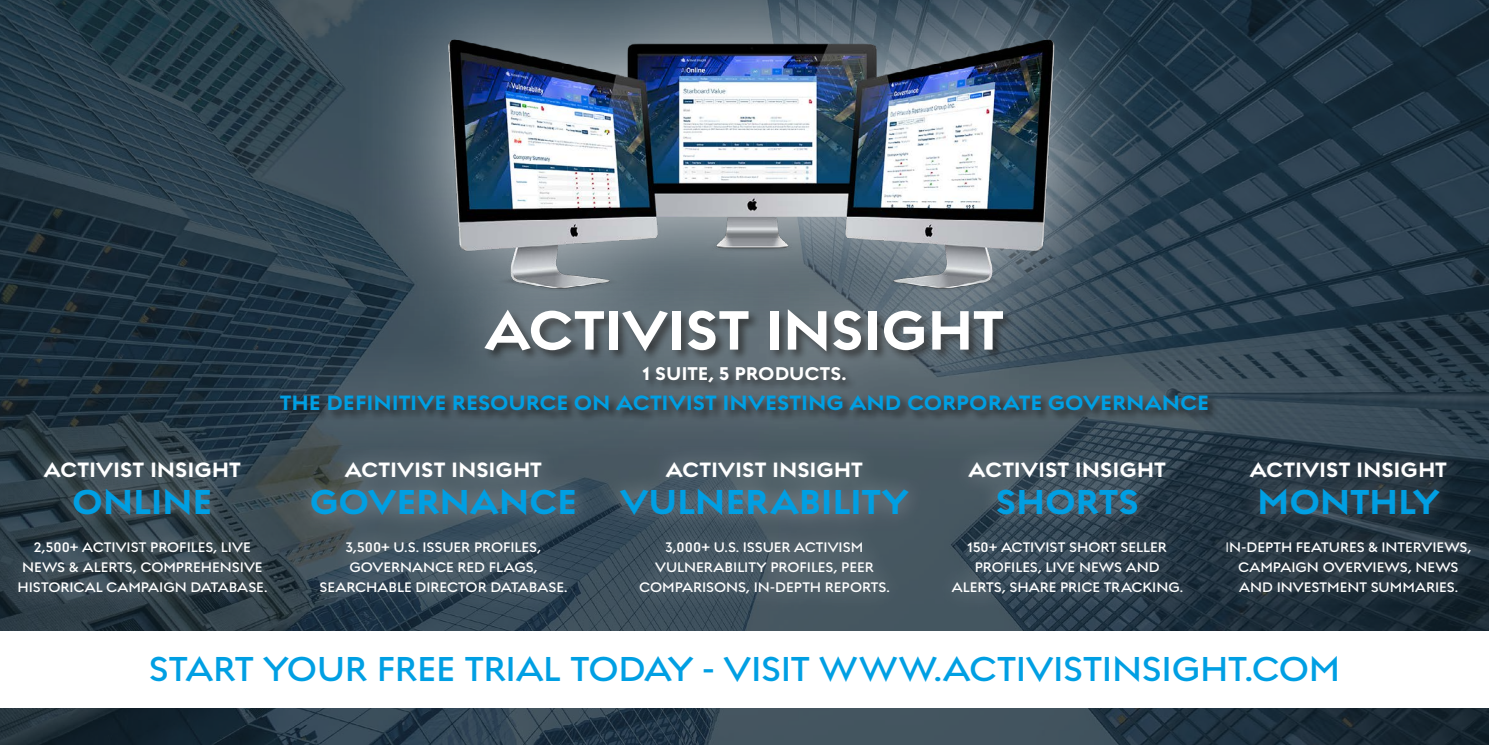
<style>
.page{position:relative;width:1489px;height:745px;background:#fff}
.page>*{position:absolute;margin:0;border:0;box-sizing:border-box;transform-origin:0 0}
.t1{font:700 60px "Regulator Nova";letter-spacing:-.01em;color:#fff}
.t2{font:600 37.5px "Regulator Nova";letter-spacing:-.01em;color:#009fe3}
.t3{font:700 37.5px "Regulator Nova";letter-spacing:-.005em;color:#009fe3}
.t4{font:700 22.5px "Regulator Nova";color:#fff}
.t5{font:700 22.5px "Regulator Nova";letter-spacing:-.005em;color:#009fe3}
.t6{font:700 20px "Regulator Nova";letter-spacing:-.005em;color:#fff}
.t7{font:600 15px/20px "Regulator Nova";letter-spacing:-.005em;color:#fff;text-align:center}
.s1{font-weight:500}
</style>
<div class="page">
<img style="left:0;top:0;width:1488px;height:744px">
<div style="left:232px;top:255px;width:1025px;height:209px;background:#fff;opacity:.75"></div>
<div style="left:346px;top:0;width:810px;height:390px;background:#fff;opacity:.75"></div>
<img style="left:379px;top:36px;width:730px;height:254px">
<div style="left:0;top:441px;width:282px;height:169px;background:#fff;opacity:.4"></div>
<div style="left:292px;top:441px;width:302px;height:169px;background:#fff;opacity:.4"></div>
<div style="left:602px;top:441px;width:324px;height:169px;background:#fff;opacity:.4"></div>
<div style="left:934px;top:441px;width:264px;height:169px;background:#fff;opacity:.4"></div>
<div style="left:1207px;top:441px;width:280px;height:169px;background:#fff;opacity:.4"></div>
<div style="left:0;top:630px;width:1488px;height:76px;background:#fff"></div>
<h1 class="t1" style="left:485px;top:294px;width:521px">ACTIVIST INSIGHT</h1>
<h3 class="t6" style="left:642px;top:361px;width:205px">1 SUITE, 5 PRODUCTS.</h3>
<h3 class="t5" style="left:280px;top:389px;width:930px">THE DEFINITIVE RESOURCE ON ACTIVIST INVESTING AND CORPORATE GOVERNANCE</h3>
<h3 class="t4" style="left:44px;top:455px;width:199px">ACTIVIST INSIGHT</h3>
<h2 class="t3" style="left:72px;top:479px;width:142px">ONLINE</h2>
<p class="t7" style="left:18px;top:536px;width:251px">2,500+ ACTIVIST PROFILES, LIVE<br>NEWS &amp; ALERTS, COMPREHENSIVE<br>HISTORICAL CAMPAIGN DATABASE.</p>
<h3 class="t4" style="left:345px;top:455px;width:199px">ACTIVIST INSIGHT</h3>
<h2 class="t3" style="left:310px;top:479px;width:269px">GOVERNANCE</h2>
<p class="t7" style="left:319px;top:536px;width:249px">3,500+ U.S. ISSUER PROFILES,<br>GOVERNANCE RED FLAGS,<br>SEARCHABLE DIRECTOR DATABASE.</p>
<h3 class="t4" style="left:665px;top:455px;width:199px">ACTIVIST INSIGHT</h3>
<h2 class="t3" style="left:620px;top:479px;width:290px">VULNERABILITY</h2>
<p class="t7" style="left:639px;top:536px;width:252px">3,000+ U.S. ISSUER ACTIVISM<br>VULNERABILITY PROFILES, PEER<br>COMPARISONS, IN-DEPTH REPORTS.</p>
<h3 class="t4" style="left:968px;top:455px;width:199px">ACTIVIST INSIGHT</h3>
<h2 class="t3" style="left:995px;top:479px;width:144px">SHORTS</h2>
<p class="t7" style="left:951px;top:536px;width:232px">150+ ACTIVIST SHORT SELLER<br>PROFILES, LIVE NEWS AND<br>ALERTS, SHARE PRICE TRACKING.</p>
<h3 class="t4" style="left:1249px;top:455px;width:199px">ACTIVIST INSIGHT</h3>
<h2 class="t3" style="left:1257px;top:479px;width:184px">MONTHLY</h2>
<p class="t7" style="left:1225px;top:536px;width:247px"><span class="s1">I</span>N-DEPTH FEATURES &amp; INTERVIEWS,<br>CAMPAIGN OVERVIEWS, NEWS<br>AND INVESTMENT SUMMARIES.</p>
<h2 class="t2" style="left:149px;top:647px;width:1192px">START YOUR FREE TRIAL TODAY - VISIT WWW.ACTIVISTINSIGHT.COM</h2>
</div>
